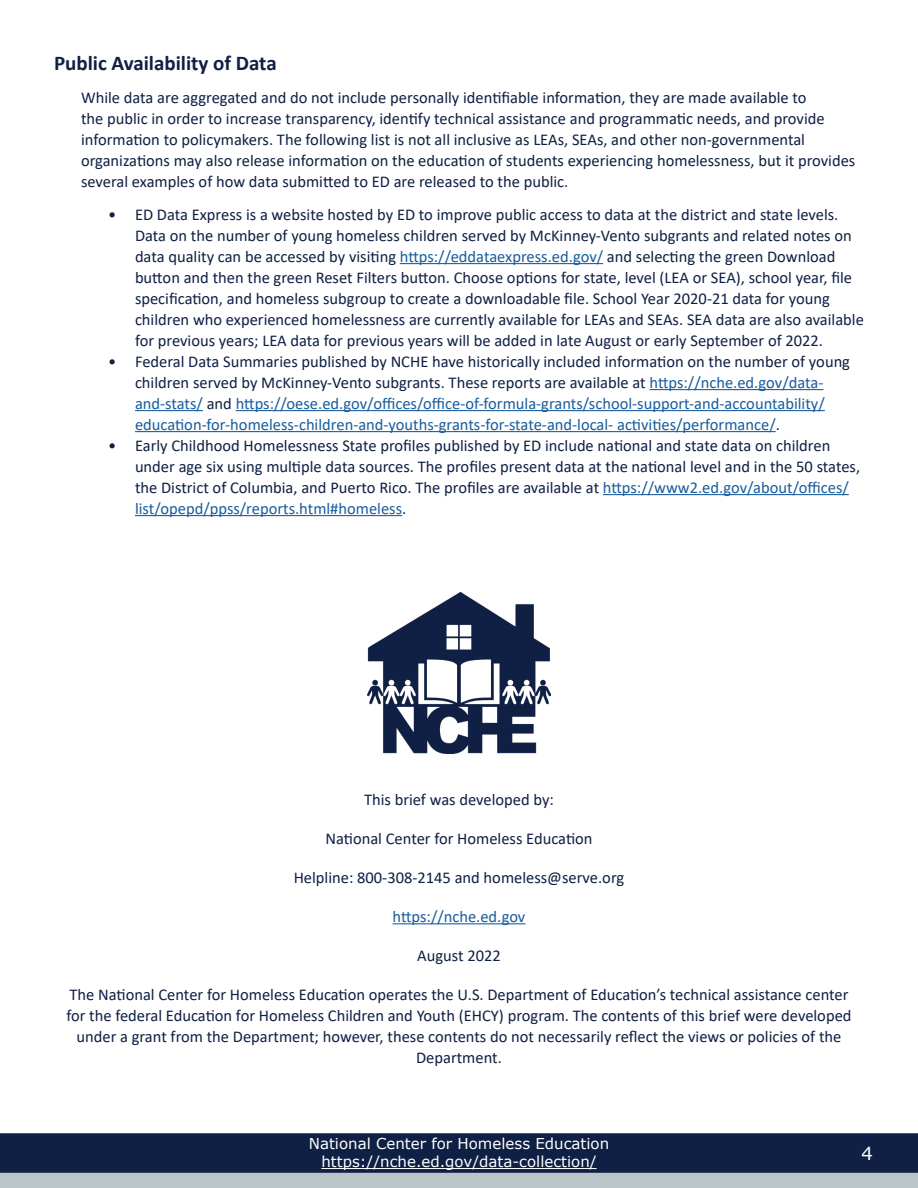
<style>
.page{position:relative;width:918px;height:1188px;background:#fff}
.page>*{position:absolute;margin:0;border:0;box-sizing:border-box;transform-origin:0 0}
.t1{font:700 21px "Calibri";color:#0f2044}
.t2{font:18px "Verdana";color:#fff}
.body{font:16.5px/21px "Calibri";color:#0f2044}
.t3{font:16.5px/21px "Calibri";color:#175d9e}
.t4{font:15px/18px "Verdana";color:#fff;text-align:center}
.s1{color:#175d9e}
.s2{color:#0f2044}
</style>
<div class="page">
<svg style="left:0;top:1133px;width:918px;height:55px;background:#3f4e69"></svg>
<hr style="left:321px;top:1168px;width:276px;height:1px;background:#fff">
<hr style="left:400px;top:263px;width:203px;height:1px;background:#175d9e">
<hr style="left:650px;top:389px;width:173px;height:1px;background:#175d9e">
<hr style="left:135px;top:410px;width:68px;height:1px;background:#175d9e">
<hr style="left:236px;top:410px;width:589px;height:1px;background:#175d9e">
<hr style="left:135px;top:431px;width:641px;height:1px;background:#175d9e">
<hr style="left:603px;top:494px;width:246px;height:1px;background:#175d9e">
<hr style="left:135px;top:515px;width:267px;height:1px;background:#175d9e">
<hr style="left:393px;top:923px;width:132px;height:1px;background:#175d9e">
<img style="left:367px;top:593px;width:184px;height:161px">
<p class="t1" style="left:54px;top:48px;width:224px">Public Availability of Data</p>
<p class="body" style="left:81px;top:86px;width:776px">While data are aggregated and do not include personally identifiable information, they are made available to<br>the public in order to increase transparency, identify technical assistance and programmatic needs, and provide information to policymakers. The following list is not all inclusive as LEAs, SEAs, and other non-governmental organizations may also release information on the education of students experiencing homelessness, but it provides several examples of how data submitted to ED are released to the public.</p>
<p class="body" style="left:135px;top:203px;width:730px;text-indent:-27px">• ED Data Express is a website hosted by ED to improve public access to data at the district and state levels.<br>Data on the number of young homeless children served by McKinney-Vento subgrants and related notes on data quality can be accessed by visiting <span class="s1">https://eddataexpress.ed.gov/</span> and selecting the green Download button and then the green Reset Filters button. Choose options for state, level (LEA or SEA), school year, file specification, and homeless subgroup to create a downloadable file. School Year 2020-21 data for young children who experienced homelessness are currently available for LEAs and SEAs. SEA data are also available for previous years; LEA data for previous years will be added in late August or early September of 2022.</p>
<p class="t3" style="left:135px;top:350px;width:717px;text-indent:-27px"><span class="s2">• Federal Data Summaries published by NCHE have historically included information on the number of young children served by McKinney-Vento subgrants. These reports are available at</span> https://nche.ed.gov/data&shy;and-stats/ <span class="s2">and</span> https://oese.ed.gov/offices/office-of-formula-grants/school-support-and-accountability/ education-for-homeless-children-and-youths-grants-for-state-and-local- activities/performance/<span class="s2">.</span></p>
<p class="body" style="left:135px;top:434px;width:727px;text-indent:-27px">• Early Childhood Homelessness State profiles published by ED include national and state data on children under age six using multiple data sources. The profiles present data at the national level and in the 50 states, the District of Columbia, and Puerto Rico. The profiles are available at <span class="s1">https://www2.ed.gov/about/offices/ list/opepd/ppss/reports.html#homeless</span>.</p>
<p class="body" style="left:364px;top:789px;width:191px">This brief was developed by:</p>
<p class="body" style="left:325px;top:828px;width:269px">National Center for Homeless Education</p>
<p class="body" style="left:294px;top:867px;width:332px">Helpline: 800-308-2145 and homeless@serve.org</p>
<p class="t3" style="left:393px;top:906px;width:134px">https://nche.ed.gov</p>
<p class="body" style="left:417px;top:945px;width:85px">August 2022</p>
<p class="body" style="left:66px;top:984px;width:787px;text-align:center">The National Center for Homeless Education operates the U.S. Department of Education’s technical assistance center for the federal Education for Homeless Children and Youth (EHCY) program. The contents of this brief were developed under a grant from the Department; however, these contents do not necessarily reflect the views or policies of the Department.</p>
<p class="t4" style="left:309px;top:1135px;width:302px">National Center for Homeless Education https://nche.ed.gov/data-collection/</p>
<p class="t2" style="left:862px;top:1141px;width:13px">4</p>
</div>
